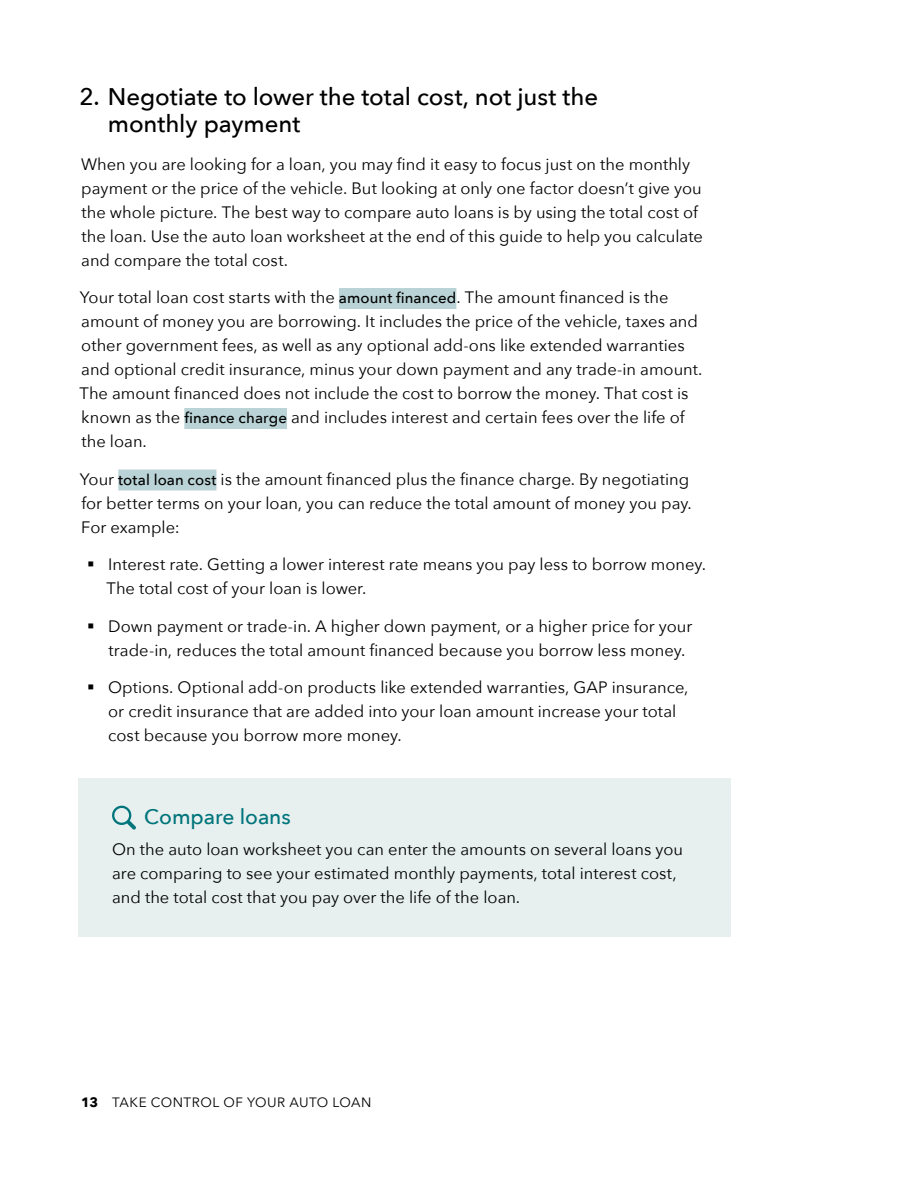
<style>
.page{position:relative;width:918px;height:1188px;background:#fff}
.page>*{position:absolute;margin:0;border:0;box-sizing:border-box;transform-origin:0 0}
.t1{font:500 24px "Avenir Next";letter-spacing:-.005em;color:#000}
.t2{font:500 21px "Avenir Next";letter-spacing:-.005em;color:#00757b}
.t3{font:16.5px/24px "Avenir Next";color:#000}
.t4{font:13.5px "Avenir Next";letter-spacing:.04em;color:#000}
.s1{font-weight:500;font-size:15px}
.s2{font-weight:700}
</style>
<div class="page">
<div style="left:78px;top:779px;width:653px;height:158px;background:#e7efef"></div>
<div style="left:118px;top:470px;width:99px;height:20px;background:#bad3d6"></div>
<div style="left:184px;top:408px;width:103px;height:21px;background:#bad3d6"></div>
<div style="left:339px;top:288px;width:117px;height:21px;background:#bad3d6"></div>
<svg style="left:112px;top:806px;width:24px;height:24px"></svg>
<p class="t1" style="left:80px;top:76px;width:520px">2. Negotiate to lower the total cost, not just the</p>
<p class="t1" style="left:108px;top:103px;width:194px">monthly payment</p>
<p class="t3" style="left:81px;top:151px;width:611px">When you are looking for a loan, you may find it easy to focus just on the monthly</p>
<p class="t3" style="left:81px;top:175px;width:623px">payment or the price of the vehicle. But looking at only one factor doesn’t give you the whole picture. The best way to compare auto loans is by using the total cost of the loan. Use the auto loan worksheet at the end of this guide to help you calculate and compare the total cost.</p>
<p class="t3" style="left:80px;top:285px;width:624px">Your total loan cost starts with the <span class="s1">amount financed</span>. The amount financed is the amount of money you are borrowing. It includes the price of the vehicle, taxes and other government fees, as well as any optional add-ons like extended warranties and optional credit insurance, minus your down payment and any trade-in amount.</p>
<p class="t3" style="left:79px;top:381px;width:611px">The amount financed does not include the cost to borrow the money. That cost is</p>
<p class="t3" style="left:81px;top:405px;width:605px">known as the <span class="s1">finance charge</span> and includes interest and certain fees over the life of the loan.</p>
<p class="t3" style="left:80px;top:466px;width:614px">Your <span class="s1">total loan cost</span> is the amount financed plus the finance charge. By negotiating for better terms on your loan, you can reduce the total amount of money you pay.<br>For example:</p>
<p class="t3" style="left:106px;top:552px;width:601px;text-indent:-19px">▪ Interest rate. Getting a lower interest rate means you pay less to borrow money.<br>The total cost of your loan is lower.</p>
<p class="t3" style="left:87px;top:613px;width:607px">▪ Down payment or trade-in. A higher down payment, or a higher price for your</p>
<p class="t3" style="left:108px;top:637px;width:578px">trade-in, reduces the total amount financed because you borrow less money.</p>
<p class="t3" style="left:108px;top:675px;width:582px;text-indent:-21px">▪ Options. Optional add-on products like extended warranties, GAP insurance, or credit insurance that are added into your loan amount increase your total cost because you borrow more money.</p>
<p class="t2" style="left:144px;top:799px;width:148px">Compare loans</p>
<p class="t3" style="left:112px;top:837px;width:573px">On the auto loan worksheet you can enter the amounts on several loans you</p>
<p class="t3" style="left:112px;top:861px;width:566px">are comparing to see your estimated monthly payments, total interest cost,</p>
<p class="t3" style="left:112px;top:885px;width:410px">and the total cost that you pay over the life of the loan.</p>
<p class="t4" style="left:81px;top:1091px;width:292px"><span class="s2">13</span> TAKE CONTROL OF YOUR AUTO LOAN</p>
</div>
